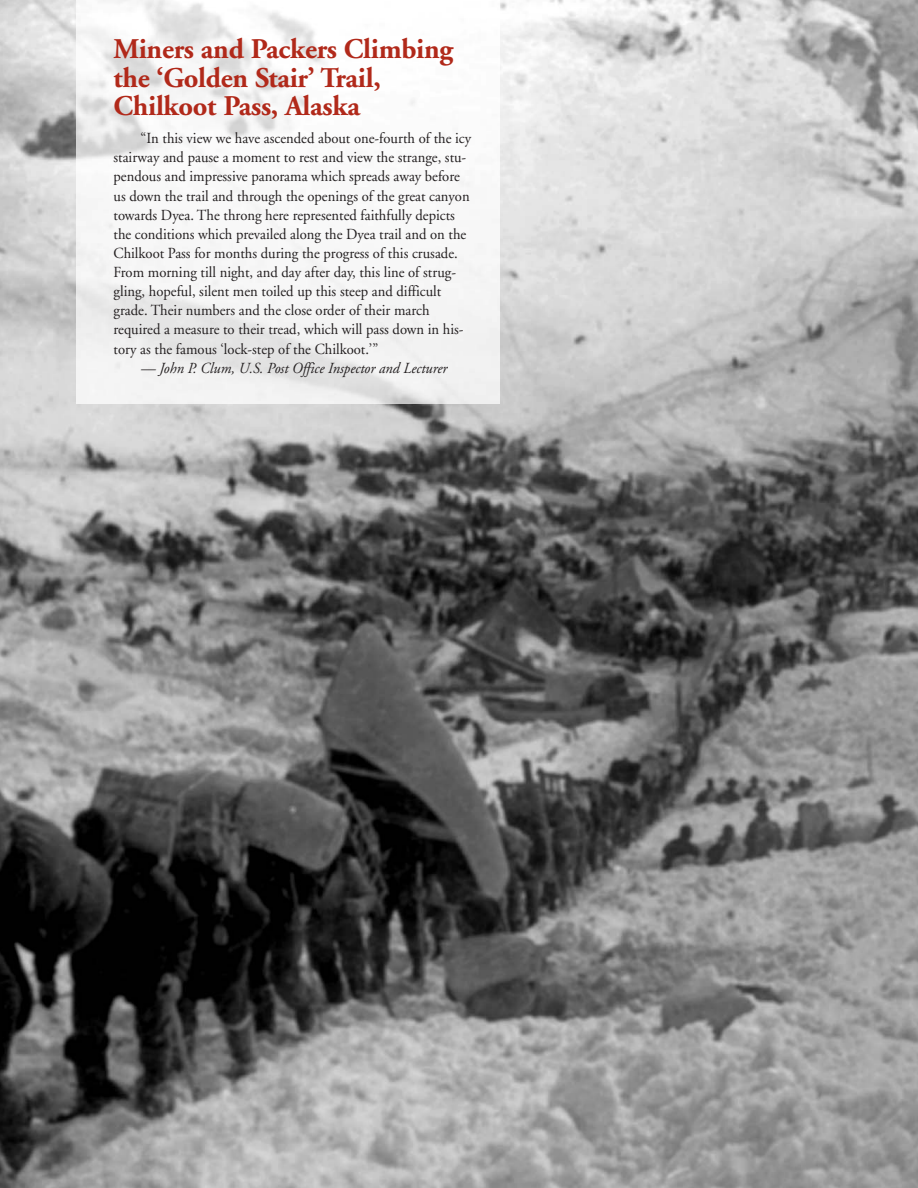
<style>
.page{position:relative;width:918px;height:1188px;background:#fff}
.page>*{position:absolute;margin:0;border:0;box-sizing:border-box;transform-origin:0 0}
.t1{font:700 28.5px/28.5px "Adobe Garamond";letter-spacing:-.01em;color:#b1291a}
.t2{font:15.3px/19px "Adobe Garamond";color:#231f20;scale:.95 1}
.t3{font:italic 15.3px "Adobe Garamond";color:#231f20;scale:.95 1}
</style>
<div class="page">
<img style="left:0;top:0;width:918px;height:1188px">
<img style="left:76px;top:0;width:423px;height:404px">
<h1 class="t1" style="left:114px;top:37px;width:341px">Miners and Packers Climbing the ‘Golden Stair’ Trail,<br>Chilkoot Pass, Alaska</h1>
<p class="t2" style="left:114px;top:130px;width:378px;text-indent:27px">“In this view we have ascended about one-fourth of the icy stairway and pause a moment to rest and view the strange, stu&shy;pendous and impressive panorama which spreads away before us down the trail and through the openings of the great canyon towards Dyea. The throng here represented faithfully depicts the conditions which prevailed along the Dyea trail and on the Chilkoot Pass for months during the progress of this crusade.<br>From morning till night, and day after day, this line of strug&shy;gling, hopeful, silent men toiled up this steep and difficult grade. Their numbers and the close order of their march required a measure to their tread, which will pass down in his&shy;tory as the famous ‘lock-step of the Chilkoot.’”</p>
<p class="t3" style="left:141px;top:362px;width:324px">— John P. Clum, U.S. Post Office Inspector and Lecturer</p>
</div>
